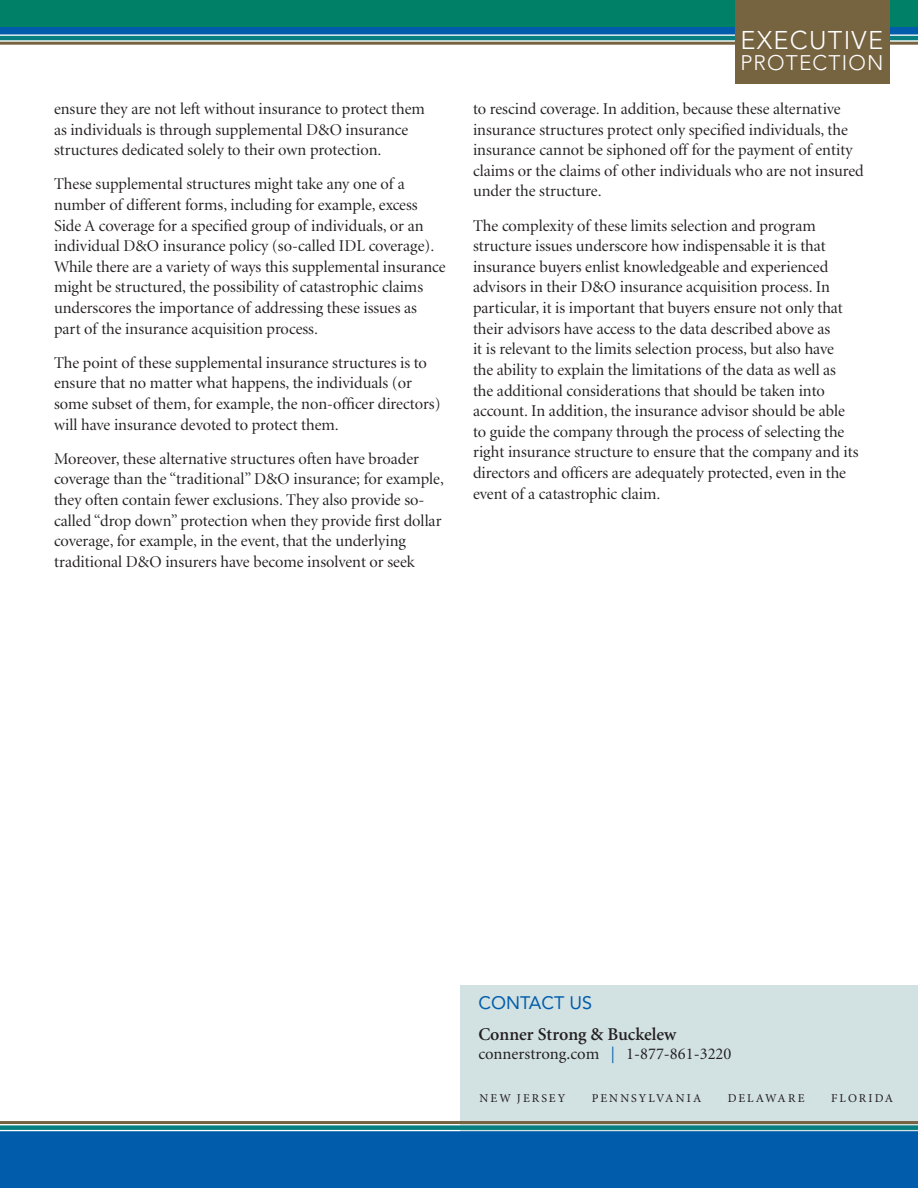
<style>
.page{position:relative;width:918px;height:1188px;background:#fff}
.page>*{position:absolute;margin:0;border:0;box-sizing:border-box;transform-origin:0 0}
.t1{font:300 25.5px "Avenir";letter-spacing:.05em;color:#fff}
.t2{font:300 21px "Avenir";letter-spacing:.055em;color:#fff}
.t3{font:600 18px "Minion";color:#231f20}
.t4{font:18px "Avenir";color:#015dab}
.t5{font:16.5px/20.7px "Minion Display";color:#231f20}
.t6{font:16.5px "Minion";color:#231f20}
.KEY_Letterhead_Text{font:12px "Minion Pro";letter-spacing:.17em;color:#231f20}
.s1{color:#015dab}
</style>
<div class="page">
<div style="left:460px;top:986px;width:458px;height:159px;background:#d2e1e2"></div>
<div style="left:0;top:0;width:918px;height:32px;background:#008066"></div>
<hr style="left:0;top:1121px;width:918px;height:3px;background:#766340">
<div style="left:0;top:1125px;width:918px;height:5px;background:#077e7f"></div>
<div style="left:0;top:1131px;width:918px;height:8px;background:#015dab"></div>
<div style="left:0;top:1136px;width:918px;height:52px;background:#015dab"></div>
<hr style="left:0;top:42px;width:918px;height:3px;background:#766340">
<hr style="left:0;top:36px;width:918px;height:4px;background:#077e7f">
<div style="left:0;top:27px;width:918px;height:7px;background:#015dab"></div>
<div style="left:735px;top:0;width:154px;height:84px;background:#766340"></div>
<p class="t5" style="left:54px;top:99px;width:372px">ensure they are not left without insurance to protect them as individuals is through supplemental D&amp;O insurance structures dedicated solely to their own protection.</p>
<p class="t5" style="left:54px;top:174px;width:393px">These supplemental structures might take any one of a number of different forms, including for example, excess Side A coverage for a specified group of individuals, or an individual D&amp;O insurance policy (so-called IDL coverage).<br>While there are a variety of ways this supplemental insurance might be structured, the possibility of catastrophic claims underscores the importance of addressing these issues as part of the insurance acquisition process.</p>
<p class="t5" style="left:54px;top:353px;width:388px">The point of these supplemental insurance structures is to ensure that no matter what happens, the individuals (or some subset of them, for example, the non-officer directors) will have insurance devoted to protect them.</p>
<p class="t5" style="left:54px;top:449px;width:392px">Moreover, these alternative structures often have broader coverage than the “traditional” D&amp;O insurance; for example, they often contain fewer exclusions. They also provide so&shy;called “drop down” protection when they provide first dollar coverage, for example, in the event, that the underlying traditional D&amp;O insurers have become insolvent or seek</p>
<p class="t1" style="left:740px;top:25px;width:144px">EXECUTIVE</p>
<p class="t2" style="left:740px;top:50px;width:145px">PROTECTION</p>
<p class="t5" style="left:473px;top:99px;width:392px">to rescind coverage. In addition, because these alternative insurance structures protect only specified individuals, the insurance cannot be siphoned off for the payment of entity claims or the claims of other individuals who are not insured under the structure.</p>
<p class="t5" style="left:473px;top:216px;width:387px">The complexity of these limits selection and program structure issues underscore how indispensable it is that insurance buyers enlist knowledgeable and experienced advisors in their D&amp;O insurance acquisition process. In particular, it is important that buyers ensure not only that their advisors have access to the data described above as<br>it is relevant to the limits selection process, but also have<br>the ability to explain the limitations of the data as well as the additional considerations that should be taken into account. In addition, the insurance advisor should be able to guide the company through the process of selecting the right insurance structure to ensure that the company and its directors and officers are adequately protected, even in the event of a catastrophic claim.</p>
<p class="t4" style="left:478px;top:992px;width:115px">CONTACT US</p>
<p class="t3" style="left:478px;top:1025px;width:199px">Conner Strong &amp; Buckelew</p>
<p class="t6" style="left:478px;top:1046px;width:254px">connerstrong.com <span class="s1">|</span> 1-877-861-3220</p>
<p class="KEY_Letterhead_Text" style="left:480px;top:1090px;width:87px">NEW JERSEY</p>
<p class="KEY_Letterhead_Text" style="left:592px;top:1090px;width:111px">PENNSYLVANIA</p>
<p class="KEY_Letterhead_Text" style="left:728px;top:1090px;width:78px">DELAWARE</p>
<p class="KEY_Letterhead_Text" style="left:831px;top:1090px;width:63px">FLORIDA</p>
</div>
